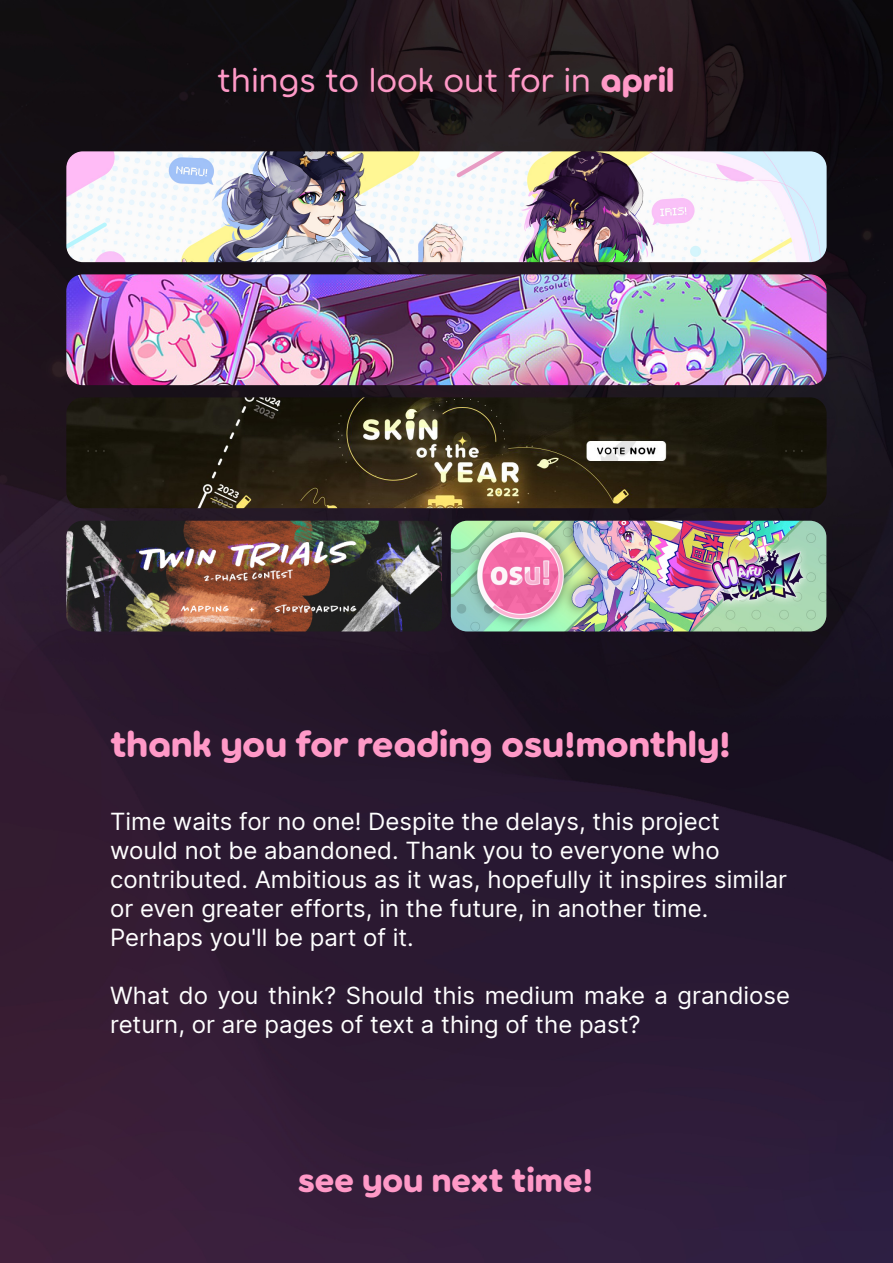
<style>
.page{position:relative;width:893px;height:1263px;background:#fff}
.page>*{position:absolute;margin:0;border:0;box-sizing:border-box;transform-origin:0 0}
.t1{font:700 37.5px "Torus";color:#ff99c7}
.t2{font:34.5px "Torus";color:#ff99c7}
.t3{font:700 34.5px "Torus";color:#ff99c7}
.t4{font:24px/29.1px "Inter";color:#fff}
.s1{font-weight:700}
</style>
<div class="page">
<img style="left:0;top:0;width:893px;height:1263px">
<img style="left:66px;top:151px;width:761px;height:111px;border-radius:16px">
<img style="left:66px;top:274px;width:761px;height:111px;border-radius:16px">
<img style="left:66px;top:397px;width:761px;height:111px;border-radius:16px">
<img style="left:66px;top:521px;width:376px;height:110px;border-radius:16px">
<img style="left:451px;top:521px;width:375px;height:110px;border-radius:16px">
<h2 class="t2" style="left:217px;top:57px;width:459px">things to look out for in <span class="s1">april</span></h2>
<h1 class="t1" style="left:110px;top:719px;width:622px">thank you for reading osu!monthly!</h1>
<p class="t4" style="left:110px;top:806px;width:679px">Time waits for no one! Despite the delays, this project would not be abandoned. Thank you to everyone who contributed. Ambitious as it was, hopefully it inspires similar or even greater efforts, in the future, in another time.<br>Perhaps you'll be part of it.</p>
<p class="t4" style="left:110px;top:981px;width:681px">What do you think? Should this medium make a grandiose return, or are pages of text a thing of the past?</p>
<h2 class="t3" style="left:298px;top:1157px;width:296px">see you next time!</h2>
</div>
